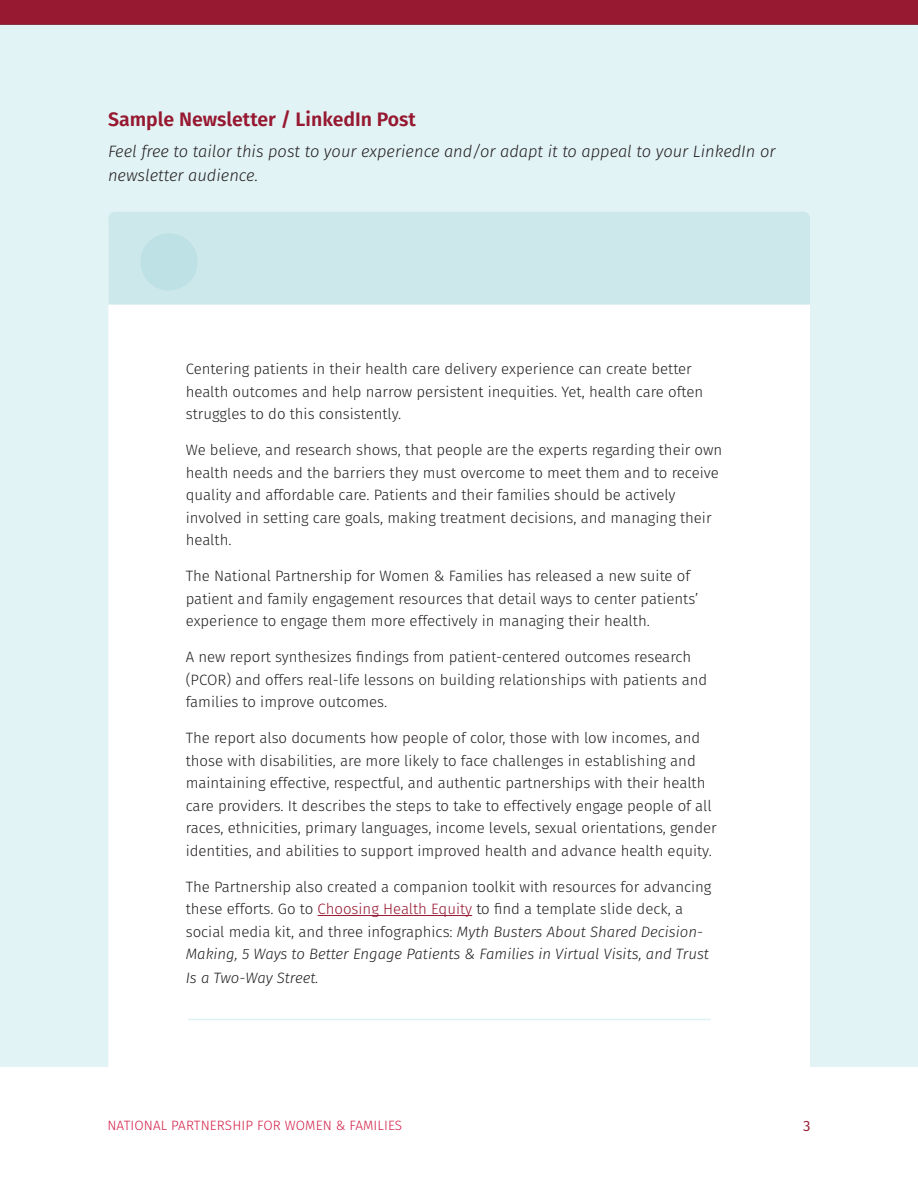
<style>
.page{position:relative;width:918px;height:1188px;background:#fff}
.page>*{position:absolute;margin:0;border:0;box-sizing:border-box;transform-origin:0 0}
.Header_1{font:600 19.5px "Fira Sans";color:#961931}
.Body_Text{font:italic 300 16.5px/24px "Fira Sans";color:#231f20}
.Body_Text-2{font:300 15px/22.5px "Fira Sans";color:#231f20}
.Body_Text-3{font:italic 300 15px "Fira Sans";letter-spacing:-.005em;color:#231f20}
.t1{font:15px "Fira Sans";color:#961931}
.t2{font:300 13.5px "Fira Sans";letter-spacing:.01em;color:#d31e46}
.s1{color:#961931}
.s2{font-style:italic}
</style>
<div class="page">
<div style="left:0;top:0;width:918px;height:25px;background:#961931"></div>
<div style="left:0;top:25px;width:918px;height:1042px;background:#e2f3f5"></div>
<div style="left:108px;top:212px;width:702px;height:874px;background:#fff;border-radius:14px"></div>
<hr style="left:318px;top:915px;width:154px;height:1px;background:#961931">
<div style="left:108px;top:212px;width:702px;height:93px;background:#cde8eb"></div>
<div style="left:140px;top:233px;width:58px;height:58px;background:#bde1e5;border-radius:50%"></div>
<hr style="left:188px;top:1019px;width:523px;height:1px;background:#55bdc5">
<p class="Header_1" style="left:108px;top:103px;width:310px">Sample Newsletter / LinkedIn Post</p>
<p class="Body_Text" style="left:108px;top:139px;width:669px">Feel free to tailor this post to your experience and/or adapt it to appeal to your LinkedIn or newsletter audience.</p>
<p class="Body_Text-2" style="left:186px;top:357px;width:519px">Centering patients in their health care delivery experience can create better health outcomes and help narrow persistent inequities. Yet, health care often struggles to do this consistently.</p>
<p class="Body_Text-2" style="left:186px;top:438px;width:538px">We believe, and research shows, that people are the experts regarding their own health needs and the barriers they must overcome to meet them and to receive quality and affordable care. Patients and their families should be actively involved in setting care goals, making treatment decisions, and managing their health.</p>
<p class="Body_Text-2" style="left:186px;top:564px;width:514px">The National Partnership for Women &amp; Families has released a new suite of patient and family engagement resources that detail ways to center patients’ experience to engage them more effectively in managing their health.</p>
<p class="Body_Text-2" style="left:186px;top:645px;width:523px">A new report synthesizes findings from patient-centered outcomes research (PCOR) and offers real-life lessons on building relationships with patients and families to improve outcomes.</p>
<p class="Body_Text-2" style="left:186px;top:726px;width:533px">The report also documents how people of color, those with low incomes, and those with disabilities, are more likely to face challenges in establishing and maintaining effective, respectful, and authentic partnerships with their health care providers. It describes the steps to take to effectively engage people of all races, ethnicities, primary languages, income levels, sexual orientations, gender identities, and abilities to support improved health and advance health equity.</p>
<p class="Body_Text-2" style="left:186px;top:875px;width:527px">The Partnership also created a companion toolkit with resources for advancing these efforts. Go to <span class="s1">Choosing Health Equity</span> to find a template slide deck, a social media kit, and three infographics: <span class="s2">Myth Busters About Shared Decision-Making, 5 Ways to Better Engage Patients &amp; Families in Virtual Visits, and Trust</span></p>
<p class="Body_Text-3" style="left:186px;top:967px;width:134px">Is a Two-Way Street.</p>
<p class="t2" style="left:107px;top:1116px;width:296px">NATIONAL PARTNERSHIP FOR WOMEN &amp; FAMILIES</p>
<p class="t1" style="left:803px;top:1115px;width:9px">3</p>
</div>
